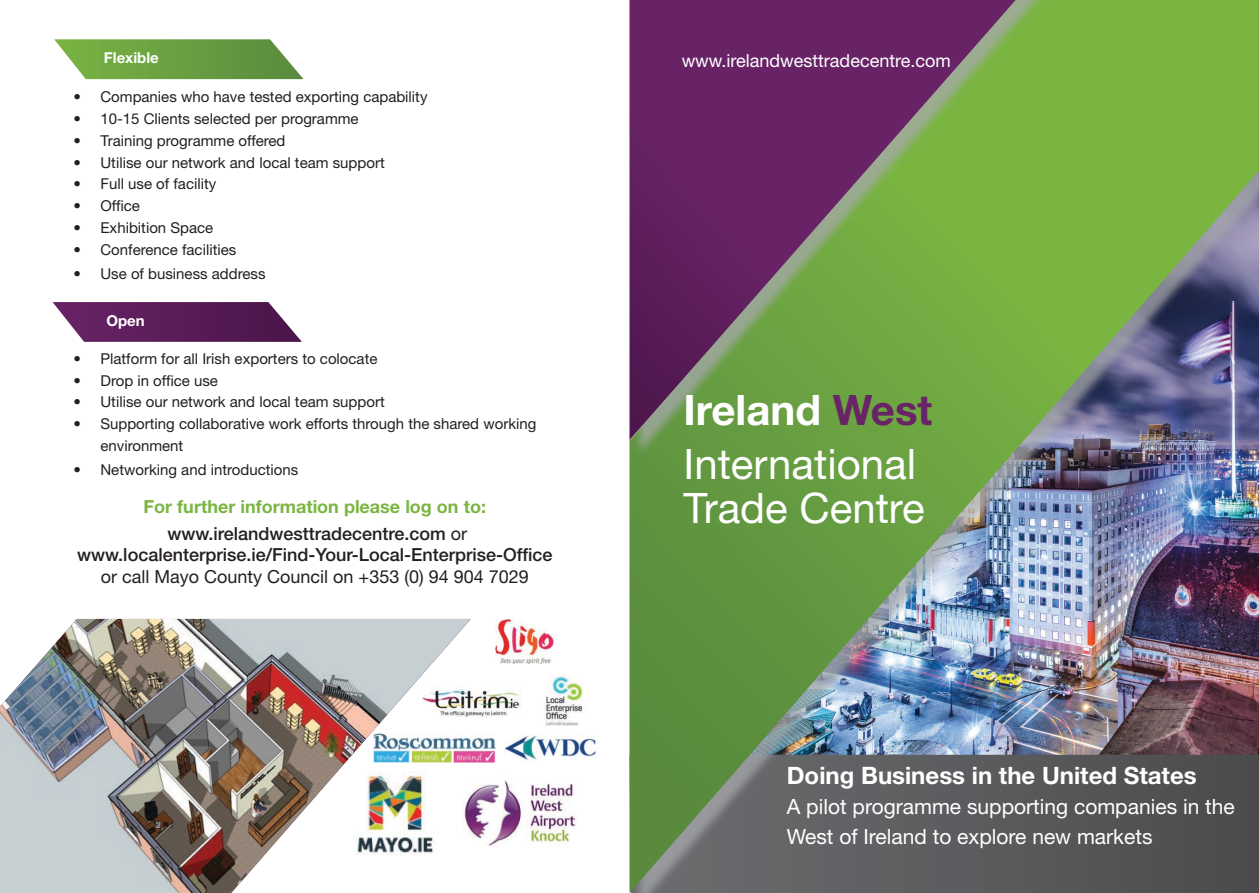
<style>
.page{position:relative;width:1259px;height:893px;background:#fff}
.page>*{position:absolute;margin:0;border:0;box-sizing:border-box;transform-origin:0 0}
.t1{font:42px/54px "Helvetica Neue LT Std";color:#fff}
.t2{font:700 24px "Helvetica Neue LT Std";color:#fff}
.t3{font:21px/30px "Helvetica Neue LT Std";color:#fff}
.t4{font:700 18px/27px "Helvetica Neue LT Std";color:#7bb542;text-align:center}
.t5{font:500 18px "Helvetica Neue LT Std";color:#231f20}
.t6{font:18px "Helvetica Neue LT Std";color:#231f20}
.t7{font:18px "Helvetica Neue LT Std";color:#fff}
.t8{font:15px/21.8px "Helvetica Neue LT Std";color:#231f20}
.t9{font:700 15px "Helvetica Neue LT Std";color:#fff}
.s1{font-weight:500;color:#231f20}
.s2{font-weight:400;color:#231f20}
.s3{font-weight:700}
.s4{font-weight:700;color:#692367}
</style>
<div class="page">
<img style="left:1051px;top:0;width:208px;height:893px">
<div style="left:0;top:0;width:1051px;height:893px;background:#a7a9ac;opacity:.75"></div>
<svg style="left:629px;top:0;width:386px;height:440px;background:#6d6657"></svg>
<svg style="left:54px;top:39px;width:249px;height:40px;background:#7dac5a"></svg>
<svg style="left:52px;top:302px;width:250px;height:40px;background:#703b6e"></svg>
<img style="left:0;top:619px;width:471px;height:274px">
<img style="left:355px;top:772px;width:80px;height:83px">
<img style="left:495px;top:619px;width:58px;height:45px">
<img style="left:423px;top:685px;width:102px;height:32px">
<img style="left:373px;top:734px;width:122px;height:29px">
<img style="left:532px;top:675px;width:62px;height:53px">
<img style="left:505px;top:734px;width:97px;height:29px">
<img style="left:463px;top:776px;width:113px;height:76px">
<p class="t9" style="left:104px;top:49px;width:56px">Flexible</p>
<p class="t8" style="left:73px;top:86px;width:355px">• Companies who have tested exporting capability</p>
<p class="t8" style="left:73px;top:108px;width:287px">• 10-15 Clients selected per programme</p>
<p class="t8" style="left:73px;top:129px;width:214px">• Training programme offered</p>
<p class="t8" style="left:73px;top:151px;width:313px">• Utilise our network and local team support</p>
<p class="t8" style="left:73px;top:173px;width:144px">• Full use of facility</p>
<p class="t8" style="left:73px;top:195px;width:68px">• Office</p>
<p class="t8" style="left:73px;top:216px;width:141px">• Exhibition Space</p>
<p class="t8" style="left:73px;top:238px;width:164px">• Conference facilities</p>
<p class="t8" style="left:73px;top:262px;width:194px">• Use of business address</p>
<p class="t9" style="left:106px;top:311px;width:40px">Open</p>
<p class="t8" style="left:73px;top:347px;width:305px">• Platform for all Irish exporters to colocate</p>
<p class="t8" style="left:73px;top:369px;width:146px">• Drop in office use</p>
<p class="t8" style="left:73px;top:391px;width:313px">• Utilise our network and local team support</p>
<p class="t8" style="left:100px;top:413px;width:437px;text-indent:-27px">• Supporting collaborative work efforts through the shared working environment</p>
<p class="t8" style="left:73px;top:458px;width:226px">• Networking and introductions</p>
<p class="t4" style="left:144px;top:493px;width:344px">For further information please log on to: <span class="s1">www.irelandwesttradecentre.com</span> <span class="s2">or</span></p>
<p class="t5" style="left:77px;top:544px;width:476px">www.localenterprise.ie/Find-Your-Local-Enterprise-Office</p>
<p class="t6" style="left:101px;top:566px;width:429px">or call Mayo County Council on +353 (0) 94 904 7029</p>
<p class="t7" style="left:681px;top:50px;width:270px">www.irelandwesttradecentre.com</p>
<h1 class="t1" style="left:683px;top:383px;width:250px"><span class="s3">Ireland</span> <span class="s4">West<br></span>International</h1>
<h1 class="t1" style="left:683px;top:480px;width:243px">Trade Centre</h1>
<h2 class="t2" style="left:787px;top:761px;width:411px">Doing Business in the United States</h2>
<h3 class="t3" style="left:787px;top:792px;width:449px">A pilot programme supporting companies in the<br>West of Ireland to explore new markets</h3>
</div>
